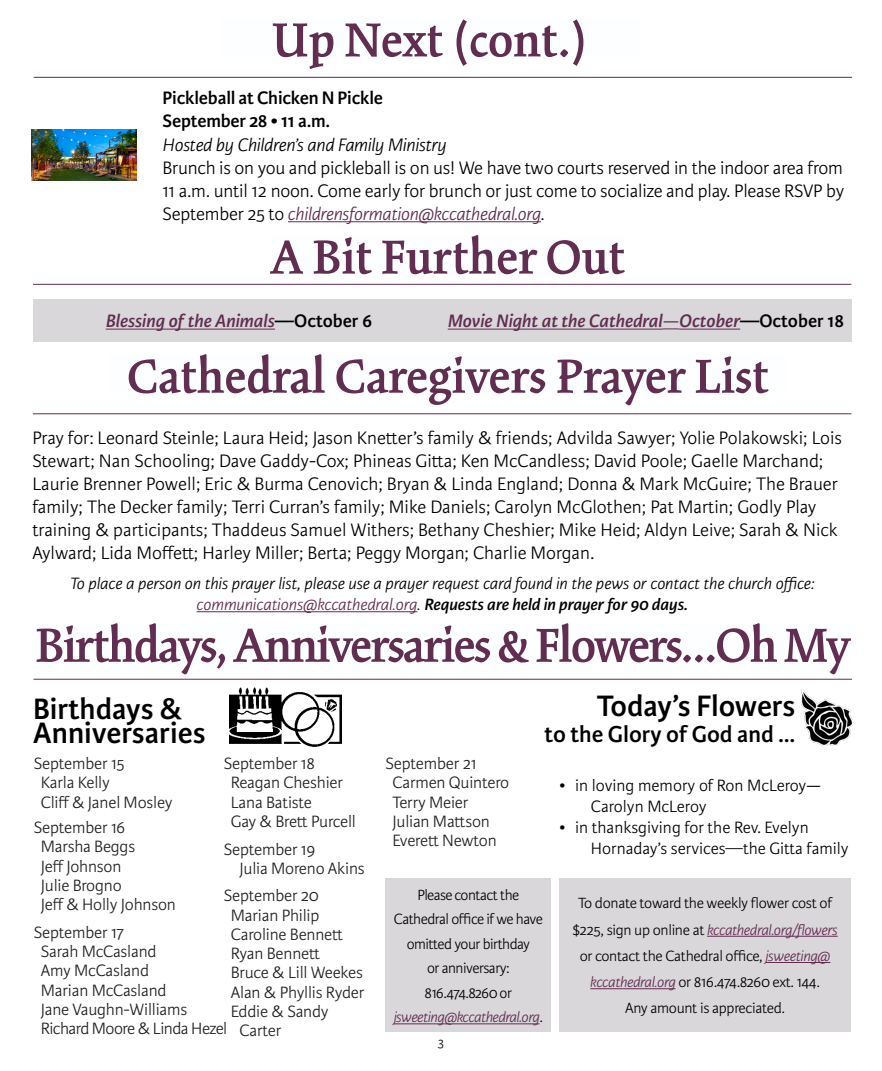
<style>
.page{position:relative;width:882px;height:1071px;background:#fff}
.page>*{position:absolute;margin:0;border:0;box-sizing:border-box;transform-origin:0 0}
.t1{font:600 52.5px "Kinesis Pro 3";letter-spacing:-.005em;color:#612d50}
.t2{font:600 52.5px "Kinesis Pro 3";letter-spacing:-.03em;color:#612d50}
.t3{font:600 31.5px/24.5px "Karmina Sans";color:#000}
.t4{font:600 24.5px "Karmina Sans";color:#000}
.t5{font:300 19.25px/23.1px "Karmina Sans";color:#000}
.t6{font:italic 600 19.25px "Karmina Sans";color:#612d50}
.t7{font:600 19.25px/23.1px "Karmina Sans";letter-spacing:-.01em;color:#000}
.t8{font:italic 300 19.25px "Karmina Sans";letter-spacing:-.01em;color:#000}
.t9{font:300 17.5px/19.2px "Karmina Sans";letter-spacing:-.01em;color:#221e1f}
.t10{font:italic 300 17.5px/21px "Karmina Sans";color:#000;text-align:center}
.t11{font:300 17.5px/21px "Karmina Sans";color:#000}
.t12{font:300 15.75px/24.5px "Karmina Sans";letter-spacing:-.03em;color:#000;text-align:center}
.t13{font:300 14px "Karmina Sans";color:#000}
.s1{font-style:italic;color:#612d50}
.s2{font-style:italic}
.s3{font-style:normal;color:#000}
.s4{font-family:"Georgia";font-weight:400;font-style:normal}
.s5{color:#612d50}
.s6{font-weight:600}
.s7{font-family:"Georgia";font-weight:400}
</style>
<div class="page">
<div style="left:33px;top:299px;width:819px;height:43px;background:#dad7db"></div>
<hr style="left:106px;top:329px;width:169px;height:1px;background:#612d50">
<hr style="left:448px;top:329px;width:215px;height:1px;background:#612d50">
<svg style="left:663px;top:328px;width:16px;height:1px"></svg>
<hr style="left:679px;top:329px;width:61px;height:1px;background:#612d50">
<hr style="left:33px;top:284px;width:818px;height:1px;background:#612d50">
<hr style="left:197px;top:611px;width:220px;height:1px;background:#612d50">
<hr style="left:33px;top:413px;width:818px;height:1px;background:#612d50">
<hr style="left:34px;top:679px;width:818px;height:1px;background:#612d50">
<img style="left:230px;top:688px;width:111px;height:59px">
<div style="left:385px;top:878px;width:166px;height:154px;background:#dad7db"></div>
<hr style="left:394px;top:1023px;width:146px;height:1px;background:#612d50">
<img style="left:801px;top:690px;width:51px;height:55px">
<hr style="left:34px;top:77px;width:818px;height:1px;background:#612d50">
<img style="left:31px;top:129px;width:105px;height:51px">
<hr style="left:288px;top:221px;width:253px;height:1px;background:#612d50">
<div style="left:559px;top:878px;width:292px;height:154px;background:#dad7db"></div>
<hr style="left:707px;top:936px;width:131px;height:1px;background:#612d50">
<hr style="left:766px;top:962px;width:64px;height:1px;background:#612d50">
<hr style="left:590px;top:988px;width:86px;height:1px;background:#612d50">
<h1 class="t1" style="left:272px;top:9px;width:318px">Up Next (cont.)</h1>
<p class="t7" style="left:163px;top:87px;width:222px">Pickleball at Chicken N Pickle<br>September 28 • 11 a.m.</p>
<p class="t8" style="left:163px;top:134px;width:285px">Hosted by Children’s and Family Ministry</p>
<p class="t5" style="left:163px;top:156px;width:683px;text-align:justify">Brunch is on you and pickleball is on us! We have two courts reserved in the indoor area from 11 a.m. until 12 noon. Come early for brunch or just come to socialize and play. Please RSVP by September 25 to <span class="s1">childrensformation@kccathedral.org</span><span class="s2">.</span></p>
<h1 class="t1" style="left:271px;top:226px;width:355px">A Bit Further Out</h1>
<p class="t6" style="left:106px;top:310px;width:268px">Blessing of the Animals<span class="s3">—October 6</span></p>
<p class="t6" style="left:448px;top:310px;width:398px">Movie Night at the Cathedral<span class="s4">—</span>October<span class="s3">—October 18</span></p>
<h1 class="t1" style="left:127px;top:346px;width:643px">Cathedral Caregivers Prayer List</h1>
<p class="t5" style="left:32px;top:427px;width:811px">Pray for: Leonard Steinle; Laura Heid; Jason Knetter’s family &amp; friends; Advilda Sawyer; Yolie Polakowski; Lois Stewart; Nan Schooling; Dave Gaddy-Cox; Phineas Gitta; Ken McCandless; David Poole; Gaelle Marchand; Laurie Brenner Powell; Eric &amp; Burma Cenovich; Bryan &amp; Linda England; Donna &amp; Mark McGuire; The Brauer family; The Decker family; Terri Curran’s family; Mike Daniels; Carolyn McGlothen; Pat Martin; Godly Play training &amp; participants; Thaddeus Samuel Withers; Bethany Cheshier; Mike Heid; Aldyn Leive; Sarah &amp; Nick Aylward; Lida Moffett; Harley Miller; Berta; Peggy Morgan; Charlie Morgan.</p>
<p class="t10" style="left:70px;top:573px;width:746px">To place a person on this prayer list, please use a prayer request card found in the pews or contact the church office: <span class="s5">communications@kccathedral.org</span>. <span class="s6">Requests are held in prayer for 90 days.</span></p>
<h1 class="t2" style="left:35px;top:615px;width:817px">Birthdays, Anniversaries &amp; Flowers...Oh My</h1>
<h2 class="t3" style="left:33px;top:697px;width:174px">Birthdays &amp;<br>Anniversaries</h2>
<p class="t9" style="left:41px;top:754px;width:133px;text-indent:-7px">September 15<br>Karla Kelly<br>Cliff &amp; Janel Mosley</p>
<p class="t9" style="left:41px;top:818px;width:137px;text-indent:-7px">September 16<br>Marsha Beggs<br>Jeff Johnson<br>Julie Brogno<br>Jeff &amp; Holly Johnson</p>
<p class="t9" style="left:41px;top:923px;width:188px;text-indent:-7px">September 17<br>Sarah McCasland<br>Amy McCasland<br>Marian McCasland<br>Jane Vaughn-Williams<br>Richard Moore &amp; Linda Hezel</p>
<p class="t9" style="left:231px;top:754px;width:127px;text-indent:-7px">September 18<br>Reagan Cheshier<br>Lana Batiste<br>Gay &amp; Brett Purcell</p>
<p class="t9" style="left:240px;top:840px;width:127px;text-indent:-16px">September 19<br>Julia Moreno Akins</p>
<p class="t9" style="left:224px;top:887px;width:96px">September 20</p>
<p class="t9" style="left:231px;top:906px;width:90px">Marian Philip</p>
<p class="t9" style="left:231px;top:925px;width:114px">Caroline Bennett</p>
<p class="t9" style="left:231px;top:944px;width:91px">Ryan Bennett</p>
<p class="t9" style="left:231px;top:964px;width:134px">Bruce &amp; Lill Weekes</p>
<p class="t9" style="left:231px;top:983px;width:135px">Alan &amp; Phyllis Ryder</p>
<p class="t9" style="left:231px;top:1002px;width:99px">Eddie &amp; Sandy</p>
<p class="t9" style="left:240px;top:1021px;width:43px">Carter</p>
<p class="t9" style="left:392px;top:754px;width:118px;text-indent:-7px">September 21<br>Carmen Quintero<br>Terry Meier<br>Julian Mattson<br>Everett Newton</p>
<h2 class="t3" style="left:597px;top:694px;width:200px">Today’s Flowers</h2>
<p class="t4" style="left:545px;top:720px;width:252px">to the Glory of God and ...</p>
<p class="t11" style="left:591px;top:775px;width:232px;text-indent:-32px">• in loving memory of Ron McLeroy<span class="s7">—<br></span>Carolyn McLeroy</p>
<p class="t11" style="left:591px;top:817px;width:259px;text-indent:-32px">• in thanksgiving for the Rev. Evelyn<br>Hornaday’s services—the Gitta family</p>
<p class="t12" style="left:394px;top:883px;width:151px">Please contact the<br>Cathedral office if we have omitted your birthday<br>or anniversary:<br>816.474.8260 or <span class="s1">jsweeting@kccathedral.org</span>.</p>
<p class="t13" style="left:438px;top:1034px;width:8px">3</p>
<p class="t12" style="left:572px;top:891px;width:267px;line-height:26.2px">To donate toward the weekly flower cost of $225, sign up online at <span class="s1">kccathedral.org/flowers </span>or contact the Cathedral office, <span class="s1">jsweeting@ kccathedral.org</span> or 816.474.8260 ext. 144.<br>Any amount is appreciated.</p>
</div>
